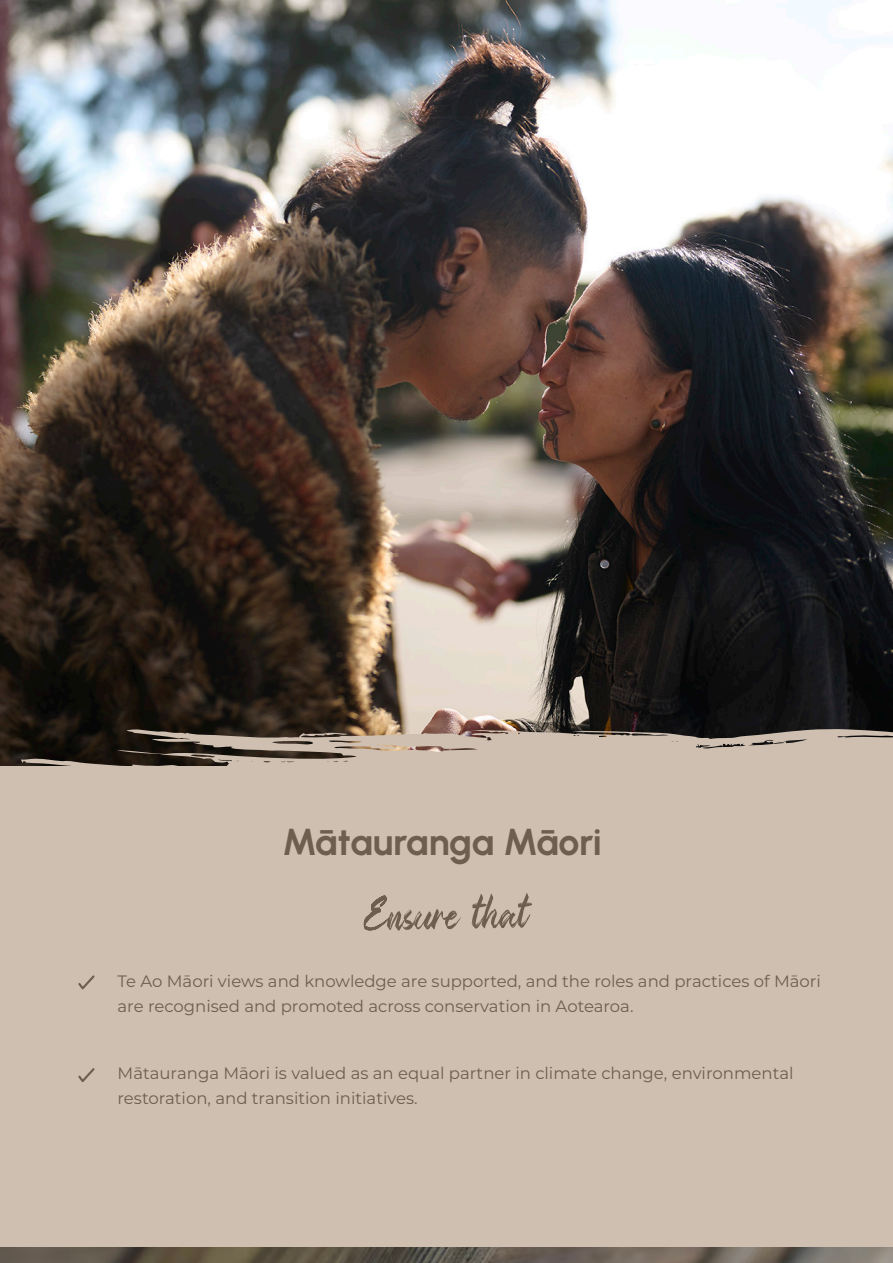
<style>
.page{position:relative;width:893px;height:1263px;background:#fff}
.page>*{position:absolute;margin:0;border:0;box-sizing:border-box;transform-origin:0 0}
.t1{font:49.5px "Boank";color:#6d5e4d}
.t2{font:700 37.5px "Urbanist";letter-spacing:-.01em;color:#6d5e4d}
.t3{font:16.5px/25.5px "Montserrat";color:#6d5e4d}
</style>
<div class="page">
<img style="left:0;top:0;width:893px;height:728px">
<svg style="left:0;top:728px;width:893px;height:39px;background:#918478"></svg>
<div style="left:0;top:767px;width:893px;height:496px;background:#cfbfb0"></div>
<img style="left:0;top:1247px;width:893px;height:16px">
<svg style="left:78px;top:975px;width:16px;height:15px"></svg>
<svg style="left:78px;top:1068px;width:16px;height:14px"></svg>
<p class="t2" style="left:282px;top:817px;width:321px">Mātauranga Māori</p>
<p class="t1" style="left:363px;top:887px;width:166px;rotate:-1deg">Ensure that</p>
<p class="t3" style="left:118px;top:968px;width:705px">Te Ao Māori views and knowledge are supported, and the roles and practices of Māori are recognised and promoted across conservation in Aotearoa.</p>
<p class="t3" style="left:118px;top:1059px;width:677px">Mātauranga Māori is valued as an equal partner in climate change, environmental restoration, and transition initiatives.</p>
</div>
